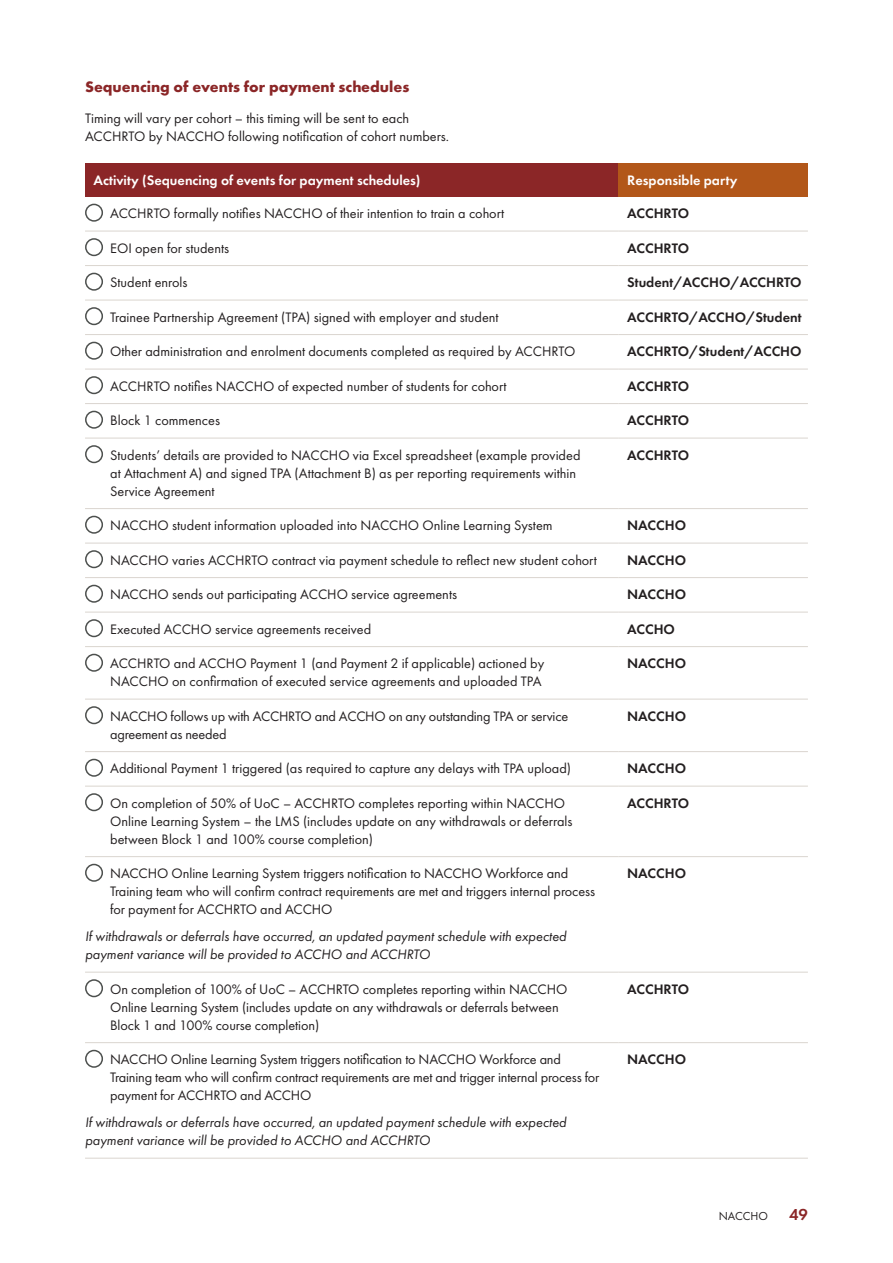
<style>
.page{position:relative;width:893px;height:1263px;background:#fff}
.page>*{position:absolute;margin:0;border:0;box-sizing:border-box;transform-origin:0 0}
.t1{font:600 16.5px "Futura PT";color:#8b2627}
.t2{font:700 15.75px "Futura PT";color:#8b2627}
.t3{font:14.25px/18px "Futura PT";color:#231f20}
.t4{font:italic 14.25px/18px "Futura PT";color:#231f20}
.t5{font:600 14.25px "Futura PT";color:#231f20}
.t6{font:600 14.25px "Futura PT";color:#fff}
.t7{font:12px "Futura PT";color:#231f20}
</style>
<div class="page">
<div style="left:85px;top:164px;width:534px;height:33px;background:#8b2627"></div>
<div style="left:619px;top:164px;width:189px;height:33px;background:#b25719"></div>
<hr style="left:85px;top:231px;width:534px;height:1px;background:#dad5cf">
<hr style="left:619px;top:231px;width:189px;height:1px;background:#dad5cf">
<hr style="left:85px;top:265px;width:534px;height:1px;background:#dad5cf">
<hr style="left:619px;top:265px;width:189px;height:1px;background:#dad5cf">
<hr style="left:85px;top:300px;width:534px;height:1px;background:#dad5cf">
<hr style="left:619px;top:300px;width:189px;height:1px;background:#dad5cf">
<hr style="left:85px;top:334px;width:534px;height:1px;background:#dad5cf">
<hr style="left:619px;top:334px;width:189px;height:1px;background:#dad5cf">
<hr style="left:85px;top:369px;width:534px;height:1px;background:#dad5cf">
<hr style="left:619px;top:369px;width:189px;height:1px;background:#dad5cf">
<hr style="left:85px;top:403px;width:534px;height:1px;background:#dad5cf">
<hr style="left:619px;top:403px;width:189px;height:1px;background:#dad5cf">
<hr style="left:85px;top:438px;width:534px;height:1px;background:#dad5cf">
<hr style="left:619px;top:438px;width:189px;height:1px;background:#dad5cf">
<hr style="left:85px;top:508px;width:534px;height:1px;background:#dad5cf">
<hr style="left:619px;top:508px;width:189px;height:1px;background:#dad5cf">
<hr style="left:85px;top:543px;width:534px;height:1px;background:#dad5cf">
<hr style="left:619px;top:543px;width:189px;height:1px;background:#dad5cf">
<hr style="left:85px;top:577px;width:534px;height:1px;background:#dad5cf">
<hr style="left:619px;top:577px;width:189px;height:1px;background:#dad5cf">
<hr style="left:85px;top:612px;width:534px;height:1px;background:#dad5cf">
<hr style="left:619px;top:612px;width:189px;height:1px;background:#dad5cf">
<hr style="left:85px;top:646px;width:534px;height:1px;background:#dad5cf">
<hr style="left:619px;top:646px;width:189px;height:1px;background:#dad5cf">
<hr style="left:85px;top:699px;width:534px;height:1px;background:#dad5cf">
<hr style="left:619px;top:699px;width:189px;height:1px;background:#dad5cf">
<hr style="left:85px;top:751px;width:534px;height:1px;background:#dad5cf">
<hr style="left:619px;top:751px;width:189px;height:1px;background:#dad5cf">
<hr style="left:85px;top:786px;width:534px;height:1px;background:#dad5cf">
<hr style="left:619px;top:786px;width:189px;height:1px;background:#dad5cf">
<hr style="left:85px;top:856px;width:534px;height:1px;background:#dad5cf">
<hr style="left:619px;top:856px;width:189px;height:1px;background:#dad5cf">
<hr style="left:85px;top:972px;width:534px;height:1px;background:#dad5cf">
<hr style="left:619px;top:972px;width:189px;height:1px;background:#dad5cf">
<hr style="left:85px;top:1042px;width:534px;height:1px;background:#dad5cf">
<hr style="left:619px;top:1042px;width:189px;height:1px;background:#dad5cf">
<hr style="left:85px;top:1158px;width:534px;height:1px;background:#dad5cf">
<hr style="left:619px;top:1158px;width:189px;height:1px;background:#dad5cf">
<div style="left:85px;top:204px;width:18px;height:18px;border:2px solid #4d504e;border-radius:50%"></div>
<div style="left:85px;top:238px;width:18px;height:18px;border:2px solid #4d504e;border-radius:50%"></div>
<div style="left:85px;top:273px;width:18px;height:18px;border:2px solid #4d504e;border-radius:50%"></div>
<div style="left:85px;top:307px;width:18px;height:18px;border:2px solid #4d504e;border-radius:50%"></div>
<div style="left:85px;top:342px;width:18px;height:18px;border:2px solid #4d504e;border-radius:50%"></div>
<div style="left:85px;top:376px;width:18px;height:18px;border:2px solid #4d504e;border-radius:50%"></div>
<div style="left:85px;top:411px;width:18px;height:18px;border:2px solid #4d504e;border-radius:50%"></div>
<div style="left:85px;top:445px;width:18px;height:18px;border:2px solid #4d504e;border-radius:50%"></div>
<div style="left:85px;top:516px;width:18px;height:18px;border:2px solid #4d504e;border-radius:50%"></div>
<div style="left:85px;top:550px;width:18px;height:18px;border:2px solid #4d504e;border-radius:50%"></div>
<div style="left:85px;top:585px;width:18px;height:18px;border:2px solid #4d504e;border-radius:50%"></div>
<div style="left:85px;top:619px;width:18px;height:18px;border:2px solid #4d504e;border-radius:50%"></div>
<div style="left:85px;top:654px;width:18px;height:18px;border:2px solid #4d504e;border-radius:50%"></div>
<div style="left:85px;top:706px;width:18px;height:18px;border:2px solid #4d504e;border-radius:50%"></div>
<div style="left:85px;top:759px;width:18px;height:18px;border:2px solid #4d504e;border-radius:50%"></div>
<div style="left:85px;top:793px;width:18px;height:18px;border:2px solid #4d504e;border-radius:50%"></div>
<div style="left:85px;top:864px;width:18px;height:18px;border:2px solid #4d504e;border-radius:50%"></div>
<div style="left:85px;top:979px;width:18px;height:18px;border:2px solid #4d504e;border-radius:50%"></div>
<div style="left:85px;top:1050px;width:18px;height:18px;border:2px solid #4d504e;border-radius:50%"></div>
<p class="t2" style="left:85px;top:80px;width:326px">Sequencing of events for payment schedules</p>
<p class="t3" style="left:85px;top:110px;width:366px">Timing will vary per cohort – this timing will be sent to each<br>ACCHRTO by NACCHO following notification of cohort numbers.</p>
<p class="t6" style="left:94px;top:174px;width:328px">Activity (Sequencing of events for payment schedules)</p>
<p class="t6" style="left:627px;top:174px;width:112px">Responsible party</p>
<p class="t3" style="left:110px;top:206px;width:396px">ACCHRTO formally notifies NACCHO of their intention to train a cohort</p>
<p class="t5" style="left:627px;top:207px;width:63px">ACCHRTO</p>
<p class="t3" style="left:110px;top:240px;width:121px">EOI open for students</p>
<p class="t5" style="left:627px;top:242px;width:63px">ACCHRTO</p>
<p class="t3" style="left:110px;top:275px;width:79px">Student enrols</p>
<p class="t5" style="left:627px;top:276px;width:176px">Student/ACCHO/ACCHRTO</p>
<p class="t3" style="left:110px;top:309px;width:390px">Trainee Partnership Agreement (TPA) signed with employer and student</p>
<p class="t5" style="left:627px;top:311px;width:176px">ACCHRTO/ACCHO/Student</p>
<p class="t3" style="left:110px;top:344px;width:467px">Other administration and enrolment documents completed as required by ACCHRTO</p>
<p class="t5" style="left:627px;top:345px;width:176px">ACCHRTO/Student/ACCHO</p>
<p class="t3" style="left:110px;top:378px;width:398px">ACCHRTO notifies NACCHO of expected number of students for cohort</p>
<p class="t5" style="left:627px;top:380px;width:63px">ACCHRTO</p>
<p class="t3" style="left:110px;top:413px;width:111px">Block 1 commences</p>
<p class="t5" style="left:627px;top:414px;width:63px">ACCHRTO</p>
<p class="t3" style="left:110px;top:447px;width:472px">Students’ details are provided to NACCHO via Excel spreadsheet (example provided at Attachment A) and signed TPA (Attachment B) as per reporting requirements within<br>Service Agreement</p>
<p class="t5" style="left:627px;top:449px;width:63px">ACCHRTO</p>
<p class="t3" style="left:110px;top:518px;width:444px">NACCHO student information uploaded into NACCHO Online Learning System</p>
<p class="t5" style="left:627px;top:519px;width:60px">NACCHO</p>
<p class="t3" style="left:110px;top:552px;width:488px">NACCHO varies ACCHRTO contract via payment schedule to reflect new student cohort</p>
<p class="t5" style="left:627px;top:554px;width:60px">NACCHO</p>
<p class="t3" style="left:110px;top:587px;width:348px">NACCHO sends out participating ACCHO service agreements</p>
<p class="t5" style="left:627px;top:588px;width:60px">NACCHO</p>
<p class="t3" style="left:110px;top:621px;width:263px">Executed ACCHO service agreements received</p>
<p class="t5" style="left:627px;top:623px;width:49px">ACCHO</p>
<p class="t3" style="left:110px;top:656px;width:436px">ACCHRTO and ACCHO Payment 1 (and Payment 2 if applicable) actioned by<br>NACCHO on confirmation of executed service agreements and uploaded TPA</p>
<p class="t5" style="left:627px;top:657px;width:60px">NACCHO</p>
<p class="t3" style="left:110px;top:708px;width:460px">NACCHO follows up with ACCHRTO and ACCHO on any outstanding TPA or service agreement as needed</p>
<p class="t5" style="left:627px;top:710px;width:60px">NACCHO</p>
<p class="t3" style="left:110px;top:761px;width:462px">Additional Payment 1 triggered (as required to capture any delays with TPA upload)</p>
<p class="t5" style="left:627px;top:762px;width:60px">NACCHO</p>
<p class="t3" style="left:110px;top:795px;width:464px">On completion of 50% of UoC – ACCHRTO completes reporting within NACCHO<br>Online Learning System – the LMS (includes update on any withdrawals or deferrals between Block 1 and 100% course completion)</p>
<p class="t5" style="left:627px;top:797px;width:63px">ACCHRTO</p>
<p class="t3" style="left:110px;top:866px;width:486px">NACCHO Online Learning System triggers notification to NACCHO Workforce and<br>Training team who will confirm contract requirements are met and triggers internal process for payment for ACCHRTO and ACCHO</p>
<p class="t4" style="left:85px;top:929px;width:483px">If withdrawals or deferrals have occurred, an updated payment schedule with expected payment variance will be provided to ACCHO and ACCHRTO</p>
<p class="t5" style="left:627px;top:867px;width:60px">NACCHO</p>
<p class="t3" style="left:110px;top:981px;width:459px">On completion of 100% of UoC – ACCHRTO completes reporting within NACCHO<br>Online Learning System (includes update on any withdrawals or deferrals between<br>Block 1 and 100% course completion)</p>
<p class="t5" style="left:627px;top:983px;width:63px">ACCHRTO</p>
<p class="t3" style="left:110px;top:1052px;width:491px">NACCHO Online Learning System triggers notification to NACCHO Workforce and<br>Training team who will confirm contract requirements are met and trigger internal process for payment for ACCHRTO and ACCHO</p>
<p class="t4" style="left:85px;top:1115px;width:483px">If withdrawals or deferrals have occurred, an updated payment schedule with expected payment variance will be provided to ACCHO and ACCHRTO</p>
<p class="t5" style="left:627px;top:1053px;width:60px">NACCHO</p>
<p class="t7" style="left:719px;top:1209px;width:51px">NACCHO</p>
<p class="t1" style="left:789px;top:1208px;width:20px">49</p>
</div>
